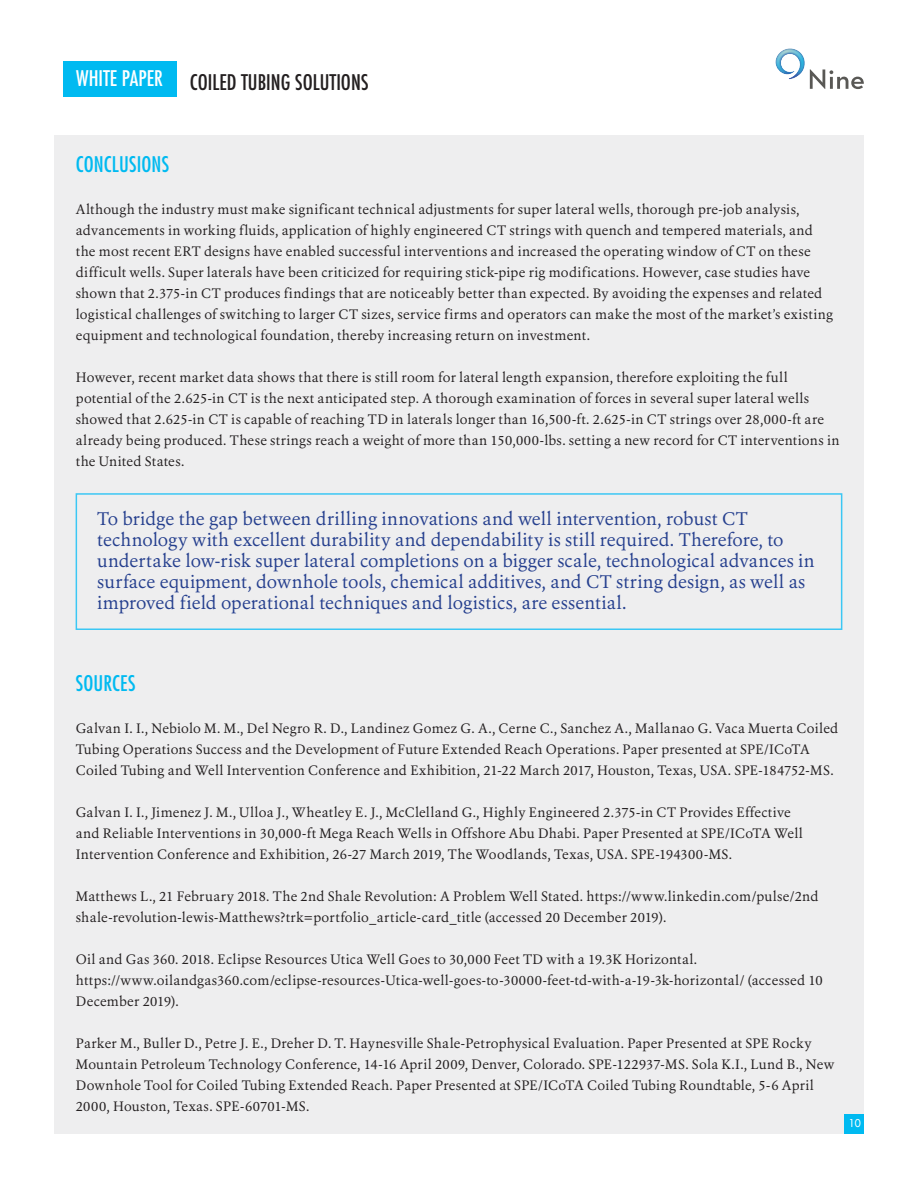
<style>
.page{position:relative;width:918px;height:1188px;background:#fff}
.page>*{position:absolute;margin:0;border:0;box-sizing:border-box;transform-origin:0 0}
.t1{font:500 condensed 21px "Futura";color:#231f20}
.t2{font:condensed 21px "Futura";letter-spacing:.01em;color:#00baf1}
.AA_Header_01{font:500 condensed 21px "Futura";color:#fff}
.t3{font:18px/21px "Erato";letter-spacing:.005em;color:#253f8e}
.t4{font:13.5px/21px "Erato";letter-spacing:.02em;color:#231f20}
.t5{font:10.5px "Futura";color:#fff}
</style>
<div class="page">
<div style="left:54px;top:135px;width:810px;height:999px;background:#eeeeef"></div>
<svg style="left:818px;top:69px;width:46px;height:20px"></svg>
<img style="left:775px;top:48px;width:43px;height:41px">
<div style="left:63px;top:61px;width:113px;height:36px;background:#00baf1"></div>
<div style="left:845px;top:1115px;width:19px;height:19px;background:#00baf1"></div>
<div style="left:76px;top:493px;width:766px;height:137px;border:2px solid #3bc7f4"></div>
<p class="AA_Header_01" style="left:76px;top:65px;width:88px">WHITE PAPER</p>
<p class="t1" style="left:190px;top:69px;width:180px">COILED TUBING SOLUTIONS</p>
<p class="t2" style="left:76px;top:151px;width:95px">CONCLUSIONS</p>
<p class="t4" style="left:76px;top:199px;width:759px">Although the industry must make significant technical adjustments for super lateral wells, thorough pre-job analysis, advancements in working fluids, application of highly engineered CT strings with quench and tempered materials, and the most recent ERT designs have enabled successful interventions and increased the operating window of CT on these difficult wells. Super laterals have been criticized for requiring stick-pipe rig modifications. However, case studies have shown that 2.375-in CT produces findings that are noticeably better than expected. By avoiding the expenses and related logistical challenges of switching to larger CT sizes, service firms and operators can make the most of the market’s existing equipment and technological foundation, thereby increasing return on investment.</p>
<p class="t4" style="left:76px;top:367px;width:765px">However, recent market data shows that there is still room for lateral length expansion, therefore exploiting the full potential of the 2.625-in CT is the next anticipated step. A thorough examination of forces in several super lateral wells showed that 2.625-in CT is capable of reaching TD in laterals longer than 16,500-ft. 2.625-in CT strings over 28,000-ft are already being produced. These strings reach a weight of more than 150,000-lbs. setting a new record for CT interventions in the United States.</p>
<p class="t3" style="left:97px;top:508px;width:719px">To bridge the gap between drilling innovations and well intervention, robust CT technology with excellent durability and dependability is still required. Therefore, to undertake low-risk super lateral completions on a bigger scale, technological advances in surface equipment, downhole tools, chemical additives, and CT string design, as well as improved field operational techniques and logistics, are essential.</p>
<p class="t2" style="left:76px;top:670px;width:61px">SOURCES</p>
<p class="t4" style="left:76px;top:718px;width:764px">Galvan I. I., Nebiolo M. M., Del Negro R. D., Landinez Gomez G. A., Cerne C., Sanchez A., Mallanao G. Vaca Muerta Coiled<br>Tubing Operations Success and the Development of Future Extended Reach Operations. Paper presented at SPE/ICoTA<br>Coiled Tubing and Well Intervention Conference and Exhibition, 21-22 March 2017, Houston, Texas, USA. SPE-184752-MS.</p>
<p class="t4" style="left:76px;top:802px;width:729px">Galvan I. I., Jimenez J. M., Ulloa J., Wheatley E. J., McClelland G., Highly Engineered 2.375-in CT Provides Effective and Reliable Interventions in 30,000-ft Mega Reach Wells in Offshore Abu Dhabi. Paper Presented at SPE/ICoTA Well<br>Intervention Conference and Exhibition, 26-27 March 2019, The Woodlands, Texas, USA. SPE-194300-MS.</p>
<p class="t4" style="left:76px;top:886px;width:744px">Matthews L., 21 February 2018. The 2nd Shale Revolution: A Problem Well Stated. https://www.linkedin.com/pulse/2nd shale-revolution-lewis-Matthews?trk=portfolio_article-card_title (accessed 20 December 2019).</p>
<p class="t4" style="left:76px;top:949px;width:623px">Oil and Gas 360. 2018. Eclipse Resources Utica Well Goes to 30,000 Feet TD with a 19.3K Horizontal.</p>
<p class="t4" style="left:76px;top:970px;width:748px">https://www.oilandgas360.com/eclipse-resources-Utica-well-goes-to-30000-feet-td-with-a-19-3k-horizontal/ (accessed 10<br>December 2019).</p>
<p class="t4" style="left:76px;top:1033px;width:760px">Parker M., Buller D., Petre J. E., Dreher D. T. Haynesville Shale-Petrophysical Evaluation. Paper Presented at SPE Rocky Mountain Petroleum Technology Conference, 14-16 April 2009, Denver, Colorado. SPE-122937-MS. Sola K.I., Lund B., New Downhole Tool for Coiled Tubing Extended Reach. Paper Presented at SPE/ICoTA Coiled Tubing Roundtable, 5-6 April 2000, Houston, Texas. SPE-60701-MS.</p>
<p class="t5" style="left:849px;top:1117px;width:14px">10</p>
</div>
